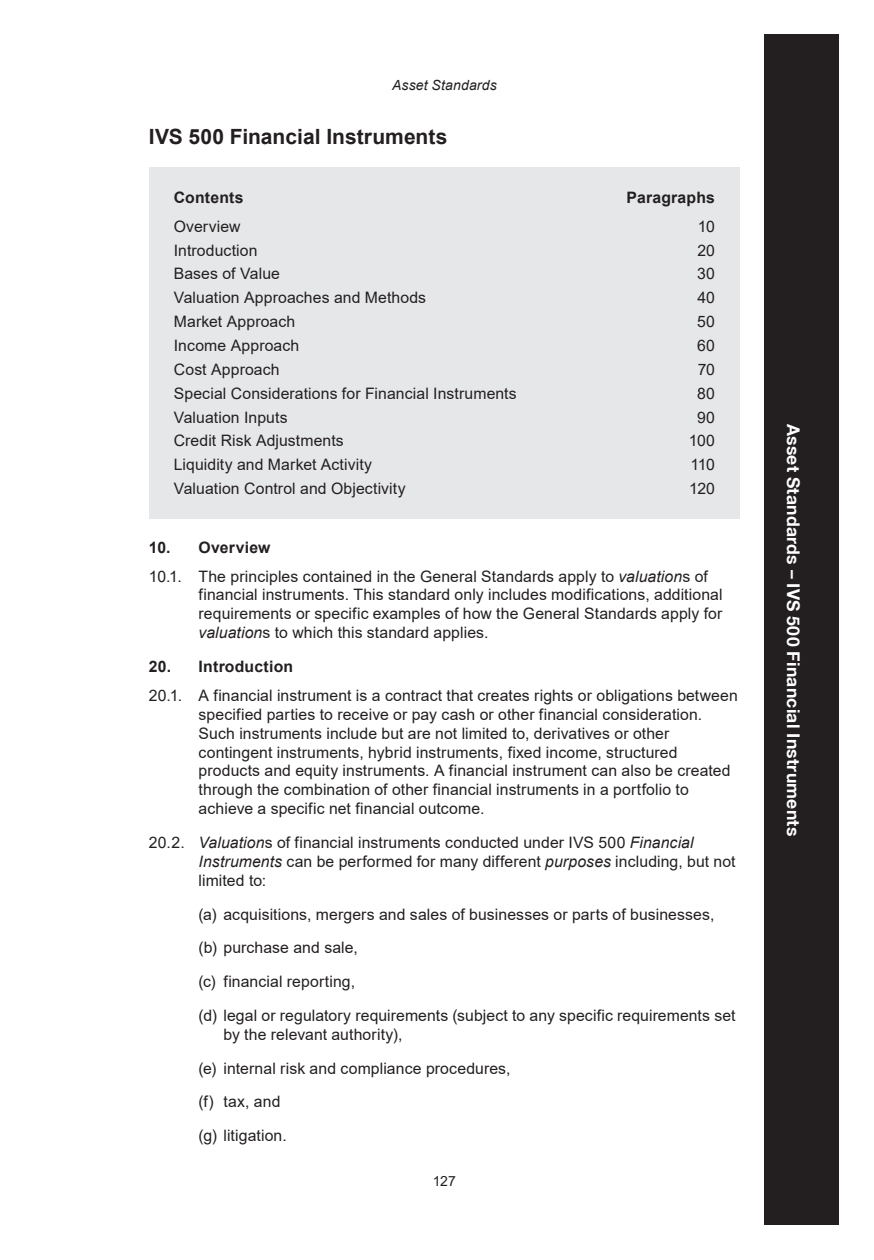
<style>
.page{position:relative;width:874px;height:1260px;background:#fff}
.page>*{position:absolute;margin:0;border:0;box-sizing:border-box;transform-origin:0 0}
.Indented_Paragraph{font:700 21px "Arial";color:#231f20}
.t1{font:700 17.5px "Helvetica Neue LT";letter-spacing:.015em;color:#fff}
.Indented_Paragraph-2{font:15.75px/18.9px "Arial";letter-spacing:.005em;color:#231f20}
.Indented_Paragraph-3{font:700 15.75px "Arial";letter-spacing:.015em;color:#231f20}
.t2{font:italic 14px "Arial";letter-spacing:.01em;color:#231f20}
.t3{font:14px "Arial";color:#231f20}
.s1{font-style:italic}
</style>
<div class="page">
<div style="left:764px;top:35px;width:74px;height:1190px;background:#231f20"></div>
<div style="left:149px;top:167px;width:590px;height:352px;background:#e6e7e9"></div>
<p class="t2" style="left:392px;top:76px;width:106px">Asset Standards</p>
<p class="Indented_Paragraph" style="left:149px;top:122px;width:300px">IVS 500 Financial Instruments</p>
<p class="Indented_Paragraph-3" style="left:174px;top:186px;width:71px">Contents</p>
<p class="Indented_Paragraph-3" style="left:626px;top:186px;width:90px">Paragraphs</p>
<p class="Indented_Paragraph-2" style="left:174px;top:217px;width:68px">Overview</p>
<p class="Indented_Paragraph-2" style="left:697px;top:217px;width:19px">10</p>
<p class="Indented_Paragraph-2" style="left:174px;top:240px;width:85px">Introduction</p>
<p class="Indented_Paragraph-2" style="left:697px;top:240px;width:19px">20</p>
<p class="Indented_Paragraph-2" style="left:174px;top:264px;width:108px">Bases of Value</p>
<p class="Indented_Paragraph-2" style="left:696px;top:264px;width:19px">30</p>
<p class="Indented_Paragraph-2" style="left:174px;top:288px;width:254px">Valuation Approaches and Methods</p>
<p class="Indented_Paragraph-2" style="left:697px;top:288px;width:19px">40</p>
<p class="Indented_Paragraph-2" style="left:174px;top:312px;width:123px">Market Approach</p>
<p class="Indented_Paragraph-2" style="left:697px;top:312px;width:19px">50</p>
<p class="Indented_Paragraph-2" style="left:174px;top:336px;width:127px">Income Approach</p>
<p class="Indented_Paragraph-2" style="left:696px;top:336px;width:19px">60</p>
<p class="Indented_Paragraph-2" style="left:174px;top:360px;width:107px">Cost Approach</p>
<p class="Indented_Paragraph-2" style="left:697px;top:360px;width:19px">70</p>
<p class="Indented_Paragraph-2" style="left:174px;top:384px;width:344px">Special Considerations for Financial Instruments</p>
<p class="Indented_Paragraph-2" style="left:696px;top:384px;width:19px">80</p>
<p class="Indented_Paragraph-2" style="left:174px;top:407px;width:115px">Valuation Inputs</p>
<p class="Indented_Paragraph-2" style="left:696px;top:407px;width:20px">90</p>
<p class="Indented_Paragraph-2" style="left:174px;top:431px;width:171px">Credit Risk Adjustments</p>
<p class="Indented_Paragraph-2" style="left:688px;top:431px;width:28px">100</p>
<p class="Indented_Paragraph-2" style="left:174px;top:455px;width:200px">Liquidity and Market Activity</p>
<p class="Indented_Paragraph-2" style="left:690px;top:455px;width:26px">110</p>
<p class="Indented_Paragraph-2" style="left:174px;top:479px;width:233px">Valuation Control and Objectivity</p>
<p class="Indented_Paragraph-2" style="left:689px;top:479px;width:27px">120</p>
<p class="Indented_Paragraph-3" style="left:149px;top:536px;width:123px">10. Overview</p>
<p class="Indented_Paragraph-2" style="left:198px;top:566px;width:525px;text-indent:-50px">10.1. The principles contained in the General Standards apply to <span class="s1">valuation</span>s of financial instruments. This standard only includes modifications, additional requirements or specific examples of how the General Standards apply for <span class="s1">valuation</span>s to which this standard applies.</p>
<p class="Indented_Paragraph-3" style="left:149px;top:655px;width:145px">20. Introduction</p>
<p class="Indented_Paragraph-2" style="left:198px;top:686px;width:540px;text-indent:-50px">20.1. A financial instrument is a contract that creates rights or obligations between specified parties to receive or pay cash or other financial consideration.<br>Such instruments include but are not limited to, derivatives or other contingent instruments, hybrid instruments, fixed income, structured products and equity instruments. A financial instrument can also be created through the combination of other financial instruments in a portfolio to achieve a specific net financial outcome.</p>
<p class="Indented_Paragraph-2" style="left:198px;top:833px;width:538px;text-indent:-50px">20.2. <span class="s1">Valuation</span>s of financial instruments conducted under IVS 500 <span class="s1">Financial<br>Instruments</span> can be performed for many different <span class="s1">purposes</span> including, but not limited to:</p>
<p class="Indented_Paragraph-2" style="left:198px;top:905px;width:517px">(a) acquisitions, mergers and sales of businesses or parts of businesses,</p>
<p class="Indented_Paragraph-2" style="left:198px;top:938px;width:161px">(b) purchase and sale,</p>
<p class="Indented_Paragraph-2" style="left:198px;top:972px;width:158px">(c) financial reporting,</p>
<p class="Indented_Paragraph-2" style="left:223px;top:1006px;width:513px;text-indent:-25px">(d) legal or regulatory requirements (subject to any specific requirements set by the relevant authority),</p>
<p class="Indented_Paragraph-2" style="left:198px;top:1059px;width:313px">(e) internal risk and compliance procedures,</p>
<p class="Indented_Paragraph-2" style="left:198px;top:1092px;width:83px">(f) tax, and</p>
<p class="Indented_Paragraph-2" style="left:198px;top:1126px;width:89px">(g) litigation.</p>
<p class="t3" style="left:432px;top:1171px;width:24px">127</p>
<p class="t1" style="left:803px;top:424px;width:414px;rotate:90deg">Asset Standards – IVS 500 Financial Instruments</p>
</div>
